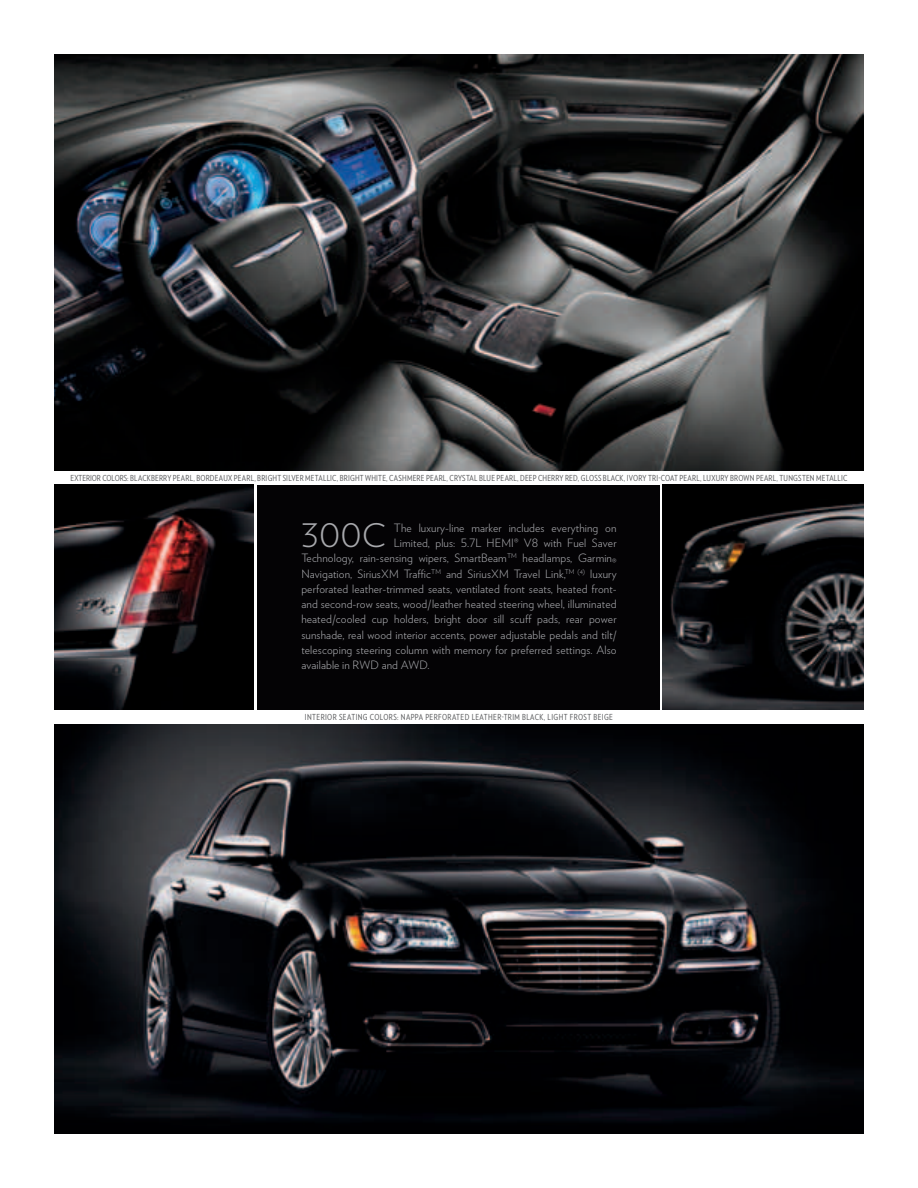
<style>
.page{position:relative;width:918px;height:1188px;background:#fff}
.page>*{position:absolute;margin:0;border:0;box-sizing:border-box;transform-origin:0 0}
.t1{font:300 32.4px "Verlag";color:#a8a9ad}
.t2{font:300 11.4px "Verlag";letter-spacing:.01em;color:#a8a9ad}
.t3{font:8.25px "Verlag Condensed";letter-spacing:.03em;color:#57585a}
</style>
<div class="page">
<div style="left:257px;top:485px;width:403px;height:225px;background:#040305"></div>
<img style="left:54px;top:54px;width:810px;height:417px">
<img style="left:663px;top:485px;width:201px;height:225px">
<img style="left:54px;top:724px;width:810px;height:410px">
<img style="left:54px;top:485px;width:200px;height:225px">
<p class="t3" style="left:71px;top:472px;width:5px">EXTERIOR</p>
<p class="t3" style="left:102px;top:472px;width:6px">COLORS</p>
<p class="t3" style="left:127px;top:472px;width:13px">: BLACKBERRY</p>
<p class="t3" style="left:173px;top:472px;width:9px">PEARL</p>
<p class="t3" style="left:193px;top:472px;width:13px">, BORDEAUX</p>
<p class="t3" style="left:234px;top:472px;width:9px">PEARL</p>
<p class="t3" style="left:254px;top:472px;width:12px">, BRIGHT</p>
<p class="t3" style="left:283px;top:472px;width:8px">SILVER</p>
<p class="t3" style="left:305px;top:472px;width:11px">METALLIC</p>
<p class="t3" style="left:337px;top:472px;width:12px">, BRIGHT</p>
<p class="t3" style="left:365px;top:472px;width:11px">WHITE</p>
<p class="t3" style="left:386px;top:472px;width:13px">, CASHMERE</p>
<p class="t3" style="left:426px;top:472px;width:9px">PEARL</p>
<p class="t3" style="left:447px;top:472px;width:13px">, CRYSTAL</p>
<p class="t3" style="left:479px;top:472px;width:27px">BLUE PEARL</p>
<p class="t3" style="left:517px;top:472px;width:31px">, DEEP CHERRY</p>
<p class="t3" style="left:565px;top:472px;width:26px">RED, GLOSS</p>
<p class="t3" style="left:603px;top:472px;width:10px">BLACK</p>
<p class="t3" style="left:624px;top:472px;width:11px">, IVORY</p>
<p class="t3" style="left:648px;top:472px;width:18px">TRI-COAT</p>
<p class="t3" style="left:680px;top:472px;width:9px">PEARL</p>
<p class="t3" style="left:700px;top:472px;width:12px">, LUXURY</p>
<p class="t3" style="left:730px;top:472px;width:10px">BROWN</p>
<p class="t3" style="left:756px;top:472px;width:9px">PEARL</p>
<p class="t3" style="left:777px;top:472px;width:13px">, TUNGSTEN</p>
<p class="t3" style="left:816px;top:472px;width:11px">METALLIC</p>
<h1 class="t1" style="left:301px;top:512px;width:86px">300C</h1>
<p class="t2" style="left:394px;top:519px;width:224px">The luxury-line marker includes everything on</p>
<p class="t2" style="left:394px;top:535px;width:224px">Limited, plus: 5.7L HEMI® V8 with Fuel Saver</p>
<p class="t2" style="left:301px;top:550px;width:317px">Technology, rain-sensing wipers, SmartBeam<sup>TM</sup> headlamps, Garmin®</p>
<p class="t2" style="left:301px;top:565px;width:317px">Navigation, SiriusXM Traffic<sup>TM</sup> and SiriusXM Travel Link,<sup>TM</sup> <sup>(4)</sup> luxury</p>
<p class="t2" style="left:301px;top:580px;width:317px">perforated leather-trimmed seats, ventilated front seats, heated front-</p>
<p class="t2" style="left:301px;top:596px;width:317px">and second-row seats, wood/leather heated steering wheel, illuminated</p>
<p class="t2" style="left:301px;top:611px;width:317px">heated/cooled cup holders, bright door sill scuff pads, rear power</p>
<p class="t2" style="left:301px;top:626px;width:317px">sunshade, real wood interior accents, power adjustable pedals and tilt/</p>
<p class="t2" style="left:301px;top:642px;width:317px">telescoping steering column with memory for preferred settings. Also</p>
<p class="t2" style="left:301px;top:657px;width:130px">available in RWD and AWD.</p>
<p class="t3" style="left:305px;top:712px;width:8px">INTERIOR</p>
<p class="t3" style="left:339px;top:712px;width:9px">SEATING</p>
<p class="t3" style="left:370px;top:712px;width:6px">COLORS</p>
<p class="t3" style="left:397px;top:712px;width:15px">: NAPPA</p>
<p class="t3" style="left:425px;top:712px;width:6px">PERFORATED</p>
<p class="t3" style="left:472px;top:712px;width:6px">LEATHER</p>
<p class="t3" style="left:502px;top:712px;width:11px">-TRIM</p>
<p class="t3" style="left:522px;top:712px;width:10px">BLACK</p>
<p class="t3" style="left:544px;top:712px;width:13px">, LIGHT</p>
<p class="t3" style="left:570px;top:712px;width:6px">FROST</p>
<p class="t3" style="left:594px;top:712px;width:5px">BEIGE</p>
</div>
